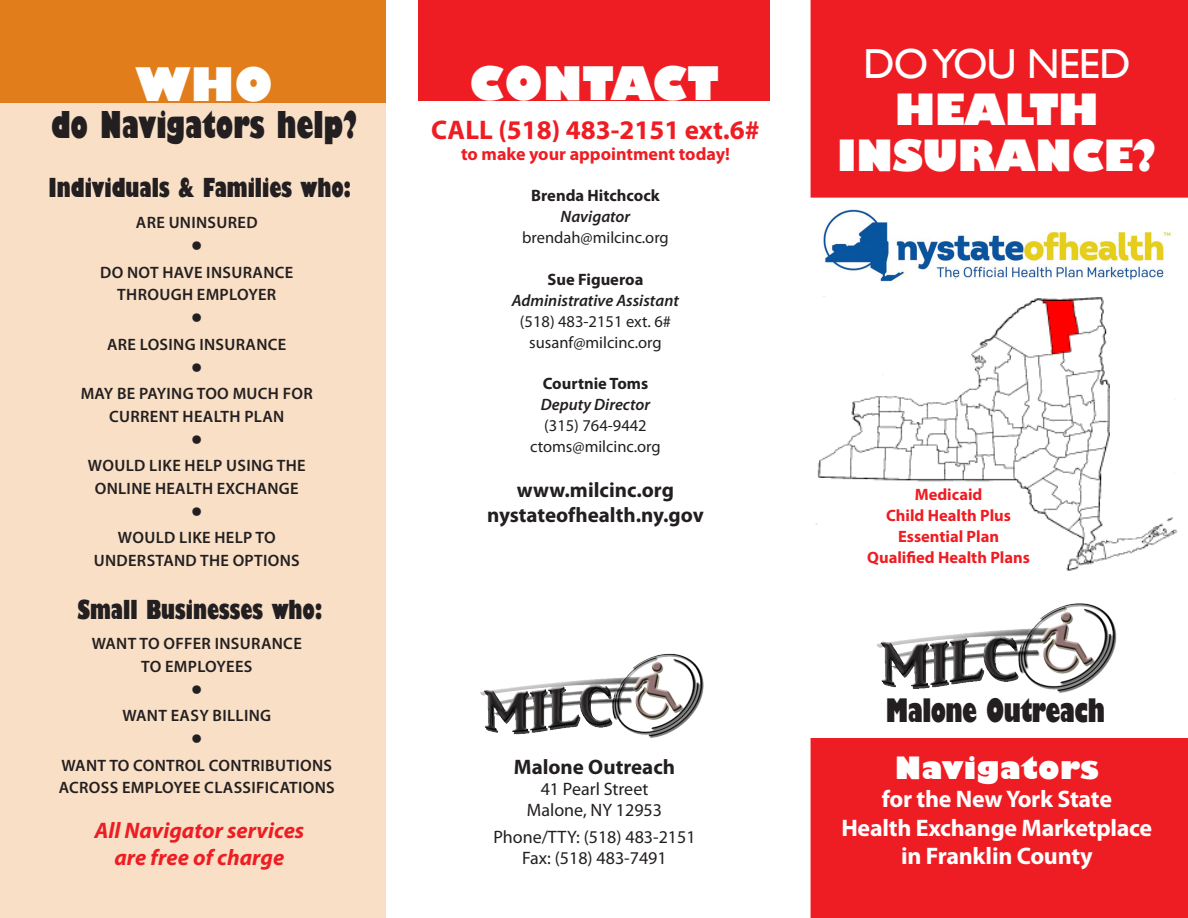
<style>
.page{position:relative;width:1188px;height:918px;background:#fff}
.page>*{position:absolute;margin:0;border:0;box-sizing:border-box;transform-origin:0 0}
.t1{font:800 45px "Gill Sans";color:#fff}
.t2{font:800 42px/46.5px "Gill Sans";letter-spacing:-.02em;color:#fff;text-align:center}
.t3{font:800 condensed 36px "Gill Sans";color:#231f20}
.t4{font:600 36px "Myriad Pro";color:#231f20}
.t5{font:800 condensed 31.5px "Gill Sans";letter-spacing:-.02em;color:#231f20}
.t6{font:800 30px "Gill Sans";letter-spacing:.01em;color:#fff}
.t7{font:700 27px "Myriad Pro";color:#ee1d23}
.t8{font:800 condensed 25.5px "Gill Sans";color:#231f20}
.t9{font:700 24px/28.5px "Myriad Pro";letter-spacing:-.01em;color:#fff;text-align:center}
.t10{font:italic 700 22.5px/27px "Myriad Pro";color:#ee1d23;text-align:center}
.t11{font:700 21px "Myriad Pro";color:#231f20}
.t12{font:18px "Myriad Pro";color:#231f20}
.t13{font:700 18px "Myriad Pro";color:#ee1d23}
.t14{font:600 16.5px/22.5px "Myriad Pro";letter-spacing:.02em;color:#231f20;text-align:center}
.t15{font:16.5px/21px "Myriad Pro";color:#231f20;text-align:center}
.t16{font:700 16.5px/21px "Myriad Pro";color:#ee1d23;text-align:center}
.s1{font-weight:700}
.s2{font-weight:600;font-style:italic}
.s3{font-weight:400}
</style>
<div class="page">
<img style="left:815px;top:296px;width:363px;height:275px">
<div style="left:418px;top:0;width:352px;height:101px;background:#ee1d23"></div>
<div style="left:811px;top:738px;width:377px;height:180px;background:#ee1d23"></div>
<div style="left:811px;top:0;width:377px;height:198px;background:#ee1d23"></div>
<div style="left:0;top:87px;width:386px;height:831px;background:#f9dfc6"></div>
<div style="left:0;top:0;width:386px;height:102px;background:#e17e1b"></div>
<img style="left:480px;top:653px;width:224px;height:85px">
<img style="left:876px;top:603px;width:241px;height:90px">
<img style="left:823px;top:209px;width:348px;height:73px">
<p class="t1" style="left:136px;top:56px;width:139px">WHO</p>
<p class="t3" style="left:51px;top:102px;width:308px">do Navigators help?</p>
<p class="t8" style="left:49px;top:172px;width:304px">Individuals &amp; Families who:</p>
<p class="t14" style="left:136px;top:211px;width:123px">ARE UNINSURED</p>
<p class="t4" style="left:191px;top:220px;width:13px">•</p>
<p class="t14" style="left:100px;top:260px;width:195px">DO NOT HAVE INSURANCE<br>THROUGH EMPLOYER</p>
<p class="t4" style="left:191px;top:292px;width:13px">•</p>
<p class="t14" style="left:107px;top:332px;width:181px">ARE LOSING INSURANCE</p>
<p class="t4" style="left:191px;top:342px;width:13px">•</p>
<p class="t14" style="left:81px;top:382px;width:234px">MAY BE PAYING TOO MUCH FOR<br>CURRENT HEALTH PLAN</p>
<p class="t4" style="left:191px;top:414px;width:13px">•</p>
<p class="t14" style="left:88px;top:454px;width:219px">WOULD LIKE HELP USING THE<br>ONLINE HEALTH EXCHANGE</p>
<p class="t4" style="left:191px;top:486px;width:13px">•</p>
<p class="t14" style="left:94px;top:526px;width:208px">WOULD LIKE HELP TO<br>UNDERSTAND THE OPTIONS</p>
<p class="t8" style="left:78px;top:593px;width:246px">Small Businesses who:</p>
<p class="t14" style="left:92px;top:632px;width:212px">WANT TO OFFER INSURANCE<br>TO EMPLOYEES</p>
<p class="t4" style="left:191px;top:664px;width:13px">•</p>
<p class="t14" style="left:122px;top:704px;width:150px">WANT EASY BILLING</p>
<p class="t4" style="left:191px;top:713px;width:13px">•</p>
<p class="t14" style="left:59px;top:754px;width:278px;text-align:left">WANT TO CONTROL CONTRIBUTIONS<br>ACROSS EMPLOYEE CLASSIFICATIONS</p>
<p class="t10" style="left:94px;top:816px;width:211px">All Navigator services are free of charge</p>
<p class="t1" style="left:469px;top:55px;width:251px">CONTACT</p>
<p class="t7" style="left:431px;top:112px;width:330px">CALL (518) 483-2151 ext.6#</p>
<p class="t13" style="left:461px;top:142px;width:270px">to make your appointment today!</p>
<p class="t15" style="left:522px;top:185px;width:148px"><span class="s1">Brenda Hitchcock<br></span><span class="s2">Navigator </span>brendah@milcinc.org</p>
<p class="t15" style="left:512px;top:268px;width:169px"><span class="s1">Sue Figueroa<br></span><span class="s2">Administrative Assistant </span>(518) 483-2151 ext. 6# susanf@milcinc.org</p>
<p class="t15" style="left:530px;top:372px;width:132px"><span class="s1">Courtnie Toms<br></span><span class="s2">Deputy Director </span>(315) 764-9442 ctoms@milcinc.org</p>
<p class="t11" style="left:517px;top:476px;width:159px">www.milcinc.org</p>
<p class="t11" style="left:487px;top:501px;width:218px">nystateofhealth.ny.gov</p>
<p class="t11" style="left:514px;top:753px;width:163px">Malone Outreach</p>
<p class="t12" style="left:541px;top:778px;width:109px">41 Pearl Street</p>
<p class="t12" style="left:527px;top:799px;width:137px">Malone, NY 12953</p>
<p class="t12" style="left:493px;top:826px;width:204px">Phone/TTY: (518) 483-2151</p>
<p class="t12" style="left:522px;top:847px;width:146px">Fax: (518) 483-7491</p>
<p class="t2" style="left:837px;top:43px;width:322px"><span class="s3">DO YOU NEED<br></span>HEALTH<br>INSURANCE?</p>
<p class="t16" style="left:867px;top:484px;width:164px">Medicaid<br>Child Health Plus<br>Essential Plan<br>Qualified Health Plans</p>
<p class="t5" style="left:886px;top:691px;width:221px">Malone Outreach</p>
<p class="t6" style="left:895px;top:749px;width:206px">Navigators</p>
<p class="t9" style="left:841px;top:784px;width:312px">for the New York State<br>Health Exchange Marketplace</p>
<p class="t9" style="left:901px;top:841px;width:193px">in Franklin County</p>
</div>
